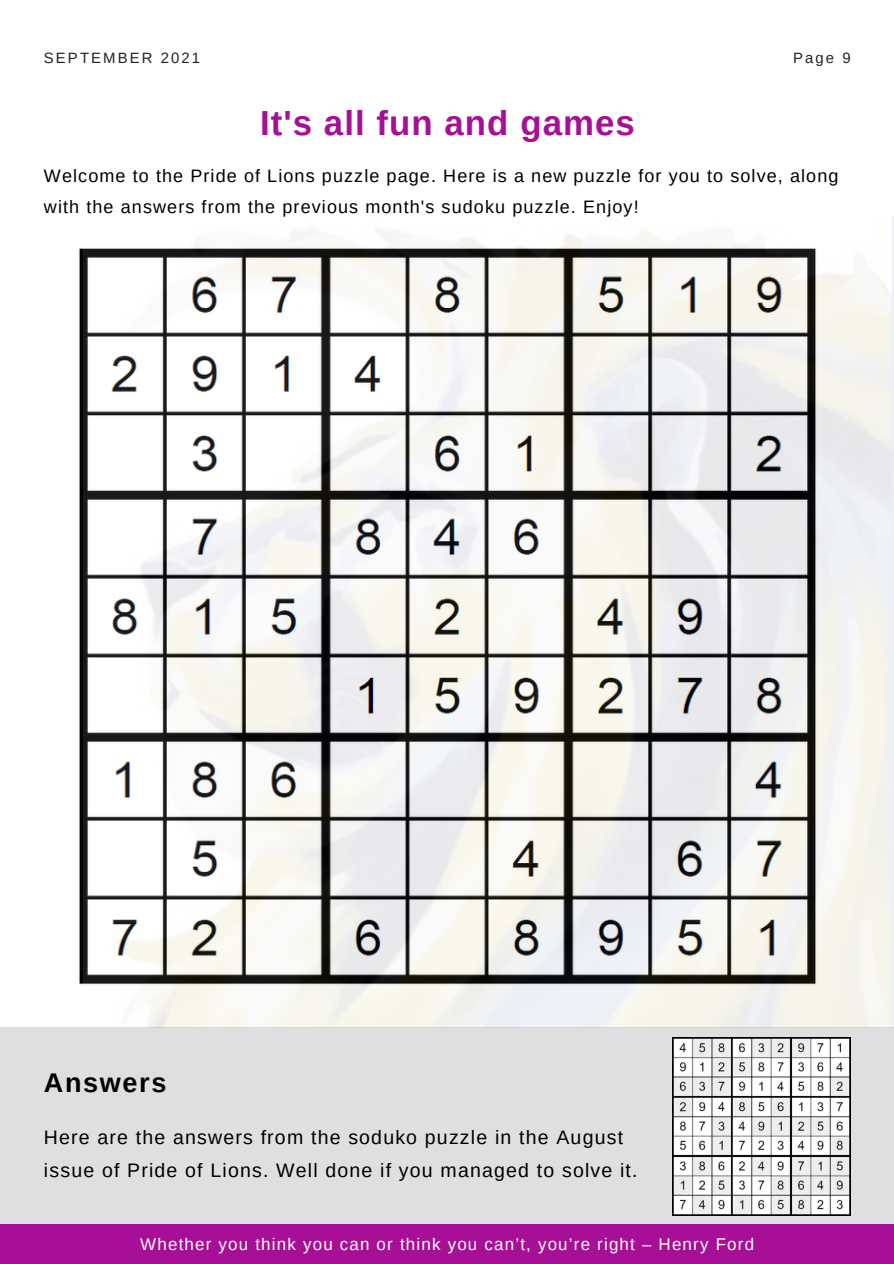
<style>
.page{position:relative;width:894px;height:1264px;background:#fff}
.page>*{position:absolute;margin:0;border:0;box-sizing:border-box;transform-origin:0 0}
.t1{font:700 34.8px "Arimo";letter-spacing:.03em;color:#a60f96}
.t2{font:700 27px "Arimo";letter-spacing:.06em;color:#000}
.t3{font:19.5px "Arimo";letter-spacing:.06em;color:#000}
.t4{font:18px/31.5px "Arimo";letter-spacing:.06em;color:#000}
.t5{font:16.95px "Arimo";letter-spacing:.07em;color:#fffff9}
.t6{font:14.85px "Arimo";letter-spacing:.14em;color:#222}
</style>
<div class="page">
<div style="left:0;top:1027px;width:893px;height:200px;background:#dfdfdf"></div>
<div style="left:0;top:1223px;width:893px;height:40px;background:#a60f96"></div>
<img style="left:83px;top:217px;width:810px;height:810px">
<img style="left:672px;top:1037px;width:178px;height:178px">
<p class="t6" style="left:44px;top:50px;width:158px">SEPTEMBER 2021</p>
<p class="t6" style="left:792px;top:50px;width:59px">Page 9</p>
<p class="t1" style="left:260px;top:104px;width:376px">It's all fun and games</p>
<p class="t4" style="left:44px;top:160px;width:795px">Welcome to the Pride of Lions puzzle page. Here is a new puzzle for you to solve, along with the answers from the previous month's sudoku puzzle. Enjoy!</p>
<p class="t2" style="left:44px;top:1067px;width:124px">Answers</p>
<p class="t3" style="left:44px;top:1126px;width:580px">Here are the answers from the soduko puzzle in the August</p>
<p class="t3" style="left:44px;top:1159px;width:595px">issue of Pride of Lions. Well done if you managed to solve it.</p>
<p class="t5" style="left:140px;top:1234px;width:615px">Whether you think you can or think you can’t, you’re right – Henry Ford</p>
</div>
